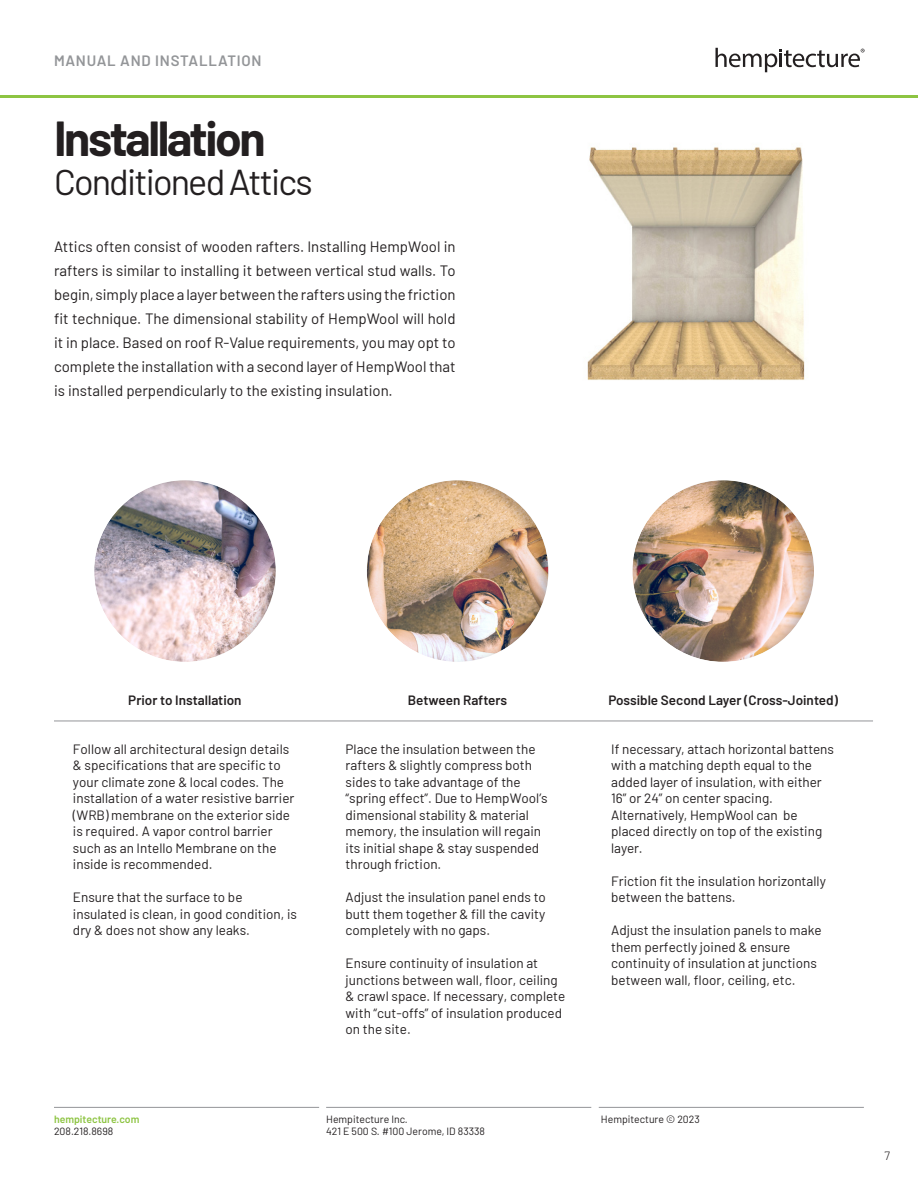
<style>
.page{position:relative;width:918px;height:1188px;background:#fff}
.page>*{position:absolute;margin:0;border:0;box-sizing:border-box;transform-origin:0 0}
.t1{font:700 48px "Barlow";letter-spacing:-.05em;color:#231f20}
.t2{font:36px "Barlow";letter-spacing:-.05em;color:#231f20}
.t3{font:15px/24px "Barlow";color:#231f20;text-align:justify}
.t4{font:600 15px "Barlow";letter-spacing:.05em;color:#939598}
.t5{font:13.5px/16.5px "Barlow";color:#231f20}
.t6{font:600 13.5px "Barlow";color:#231f20}
.t7{font:300 12px "Barlow";color:#231f20}
.t8{font:10.5px/12.6px "Barlow";color:#231f20}
.t9{font:600 10.5px "Barlow";color:#8dc442}
</style>
<div class="page">
<hr style="left:0;top:95px;width:918px;height:3px;background:#8dc442">
<svg style="left:716px;top:48px;width:149px;height:24px"></svg>
<hr style="left:54px;top:1107px;width:265px;height:1px;background:#939598">
<hr style="left:326px;top:1107px;width:265px;height:1px;background:#939598">
<hr style="left:599px;top:1107px;width:265px;height:1px;background:#939598">
<img style="left:587px;top:147px;width:218px;height:233px">
<div style="left:93px;top:478px;width:185px;height:184px;background:#231f20;opacity:.25"></div>
<div style="left:365px;top:478px;width:186px;height:184px;background:#231f20;opacity:.25"></div>
<div style="left:631px;top:478px;width:186px;height:184px;background:#231f20;opacity:.25"></div>
<hr style="left:54px;top:721px;width:819px;height:1px;background:#939598">
<p class="t4" style="left:54px;top:50px;width:209px">MANUAL AND INSTALLATION</p>
<p class="t1" style="left:54px;top:103px;width:213px">Installation</p>
<p class="t2" style="left:54px;top:156px;width:260px">Conditioned Attics</p>
<p class="t3" style="left:54px;top:234px;width:403px">Attics often consist of wooden rafters. Installing HempWool in rafters is similar to installing it between vertical stud walls. To begin, simply place a layer between the rafters using the friction fit technique. The dimensional stability of HempWool will hold it in place. Based on roof R-Value requirements, you may opt to complete the installation with a second layer of HempWool that is installed perpendicularly to the existing insulation.</p>
<p class="t6" style="left:128px;top:690px;width:115px">Prior to Installation</p>
<p class="t6" style="left:408px;top:690px;width:101px">Between Rafters</p>
<p class="t6" style="left:608px;top:690px;width:231px">Possible Second Layer (Cross-Jointed)</p>
<p class="t5" style="left:73px;top:740px;width:223px">Follow all architectural design details &amp; specifications that are specific to your climate zone &amp; local codes. The installation of a water resistive barrier (WRB) membrane on the exterior side is required. A vapor control barrier such as an Intello Membrane on the inside is recommended.</p>
<p class="t5" style="left:73px;top:888px;width:226px">Ensure that the surface to be insulated is clean, in good condition, is dry &amp; does not show any leaks.</p>
<p class="t5" style="left:346px;top:740px;width:204px">Place the insulation between the rafters &amp; slightly compress both sides to take advantage of the “spring effect”. Due to HempWool’s dimensional stability &amp; material memory, the insulation will regain its initial shape &amp; stay suspended through friction.</p>
<p class="t5" style="left:346px;top:888px;width:202px;text-align:justify">Adjust the insulation panel ends to butt them together &amp; fill the cavity completely with no gaps.</p>
<p class="t5" style="left:346px;top:954px;width:221px">Ensure continuity of insulation at junctions between wall, floor, ceiling &amp; crawl space. If necessary, complete with “cut-offs” of insulation produced on the site.</p>
<p class="t5" style="left:611px;top:740px;width:224px">If necessary, attach horizontal battens with a matching depth equal to the added layer of insulation, with either</p>
<p class="t5" style="left:611px;top:789px;width:213px">16” or 24” on center spacing.<br>Alternatively, HempWool can be placed directly on top of the existing layer.</p>
<p class="t5" style="left:611px;top:872px;width:216px">Friction fit the insulation horizontally between the battens.</p>
<p class="t5" style="left:611px;top:921px;width:212px">Adjust the insulation panels to make them perfectly joined &amp; ensure continuity of insulation at junctions between wall, floor, ceiling, etc.</p>
<p class="t9" style="left:54px;top:1111px;width:87px">hempitecture.com</p>
<p class="t8" style="left:54px;top:1124px;width:61px">208.218.8698</p>
<p class="t8" style="left:326px;top:1112px;width:160px">Hempitecture Inc.<br>421 E 500 S. #100 Jerome, ID 83338</p>
<p class="t8" style="left:601px;top:1112px;width:101px">Hempitecture © 2023</p>
<p class="t7" style="left:884px;top:1148px;width:7px">7</p>
</div>
